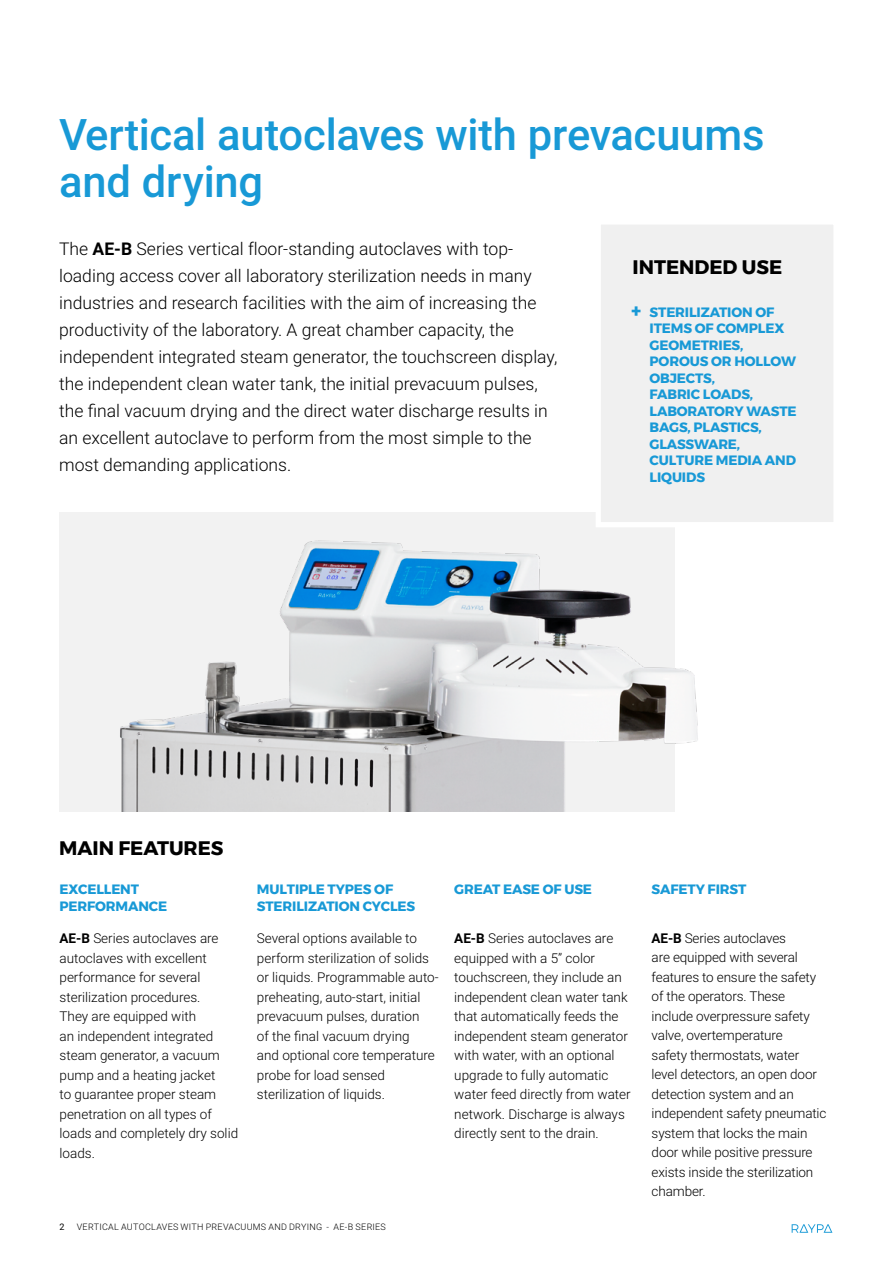
<style>
.page{position:relative;width:893px;height:1263px;background:#fff}
.page>*{position:absolute;margin:0;border:0;box-sizing:border-box;transform-origin:0 0}
.t1{font:500 43.5px/46.5px "Roboto";letter-spacing:-.005em;color:#1899d6}
.t2{font:700 19.5px "Montserrat";color:#000}
.t3{font:900 18px "Roboto";color:#1899d6}
.t4{font:300 17.55px/27px "Roboto";color:#000}
.t5{font:300 13.5px/19.5px "Roboto";color:#000}
.t6{font:700 13.5px/16.5px "Montserrat";letter-spacing:-.01em;color:#1899d6}
.t7{font:300 9px "Roboto";letter-spacing:.03em;color:#000}
.t8{font:9px "Roboto";color:#000}
.s1{font-weight:700}
</style>
<div class="page">
<svg style="left:792px;top:1224px;width:40px;height:9px"></svg>
<img style="left:59px;top:512px;width:616px;height:300px">
<img style="left:675px;top:668px;width:23px;height:76px">
<svg style="left:593px;top:225px;width:240px;height:305px"></svg>
<h1 class="t1" style="left:59px;top:110px;width:707px">Vertical autoclaves with prevacuums and drying</h1>
<p class="t4" style="left:59px;top:235px;width:500px">The <span class="s1">AE-B</span> Series vertical floor-standing autoclaves with top&shy;loading access cover all laboratory sterilization needs in many industries and research facilities with the aim of increasing the productivity of the laboratory. A great chamber capacity, the independent integrated steam generator, the touchscreen display, the independent clean water tank, the initial prevacuum pulses, the final vacuum drying and the direct water discharge results in an excellent autoclave to perform from the most simple to the most demanding applications.</p>
<h2 class="t2" style="left:632px;top:251px;width:151px">INTENDED USE</h2>
<p class="t6" style="left:650px;top:304px;width:149px">STERILIZATION OF<br>ITEMS OF COMPLEX<br>GEOMETRIES,<br>POROUS OR HOLLOW<br>OBJECTS,<br>FABRIC LOADS,<br>LABORATORY WASTE<br>BAGS, PLASTICS,<br>GLASSWARE,<br>CULTURE MEDIA AND<br>LIQUIDS</p>
<h3 class="t3" style="left:631px;top:298px;width:11px">+</h3>
<h2 class="t2" style="left:59px;top:832px;width:166px">MAIN FEATURES</h2>
<p class="t6" style="left:60px;top:881px;width:109px">EXCELLENT<br>PERFORMANCE</p>
<p class="t5" style="left:60px;top:928px;width:180px"><span class="s1">AE-B</span> Series autoclaves are autoclaves with excellent performance for several sterilization procedures.<br>They are equipped with<br>an independent integrated steam generator, a vacuum pump and a heating jacket<br>to guarantee proper steam penetration on all types of loads and completely dry solid loads.</p>
<p class="t6" style="left:257px;top:881px;width:160px">MULTIPLE TYPES OF<br>STERILIZATION CYCLES</p>
<p class="t5" style="left:257px;top:928px;width:183px">Several options available to perform sterilization of solids or liquids. Programmable auto&shy;preheating, auto-start, initial prevacuum pulses, duration<br>of the final vacuum drying<br>and optional core temperature probe for load sensed sterilization of liquids.</p>
<p class="t6" style="left:454px;top:881px;width:139px">GREAT EASE OF USE</p>
<p class="t5" style="left:454px;top:928px;width:178px"><span class="s1">AE-B</span> Series autoclaves are equipped with a 5’’ color touchscreen, they include an independent clean water tank that automatically feeds the independent steam generator with water, with an optional upgrade to fully automatic water feed directly from water network. Discharge is always directly sent to the drain.</p>
<p class="t8" style="left:60px;top:1220px;width:7px">2</p>
<p class="t7" style="left:77px;top:1220px;width:311px">VERTICAL AUTOCLAVES WITH PREVACUUMS AND DRYING - AE-B SERIES</p>
<p class="t6" style="left:652px;top:881px;width:96px">SAFETY FIRST</p>
<p class="t5" style="left:652px;top:928px;width:176px"><span class="s1">AE-B</span> Series autoclaves<br>are equipped with several features to ensure the safety of the operators. These include overpressure safety valve, overtemperature<br>safety thermostats, water level detectors, an open door detection system and an independent safety pneumatic system that locks the main door while positive pressure exists inside the sterilization chamber.</p>
</div>
